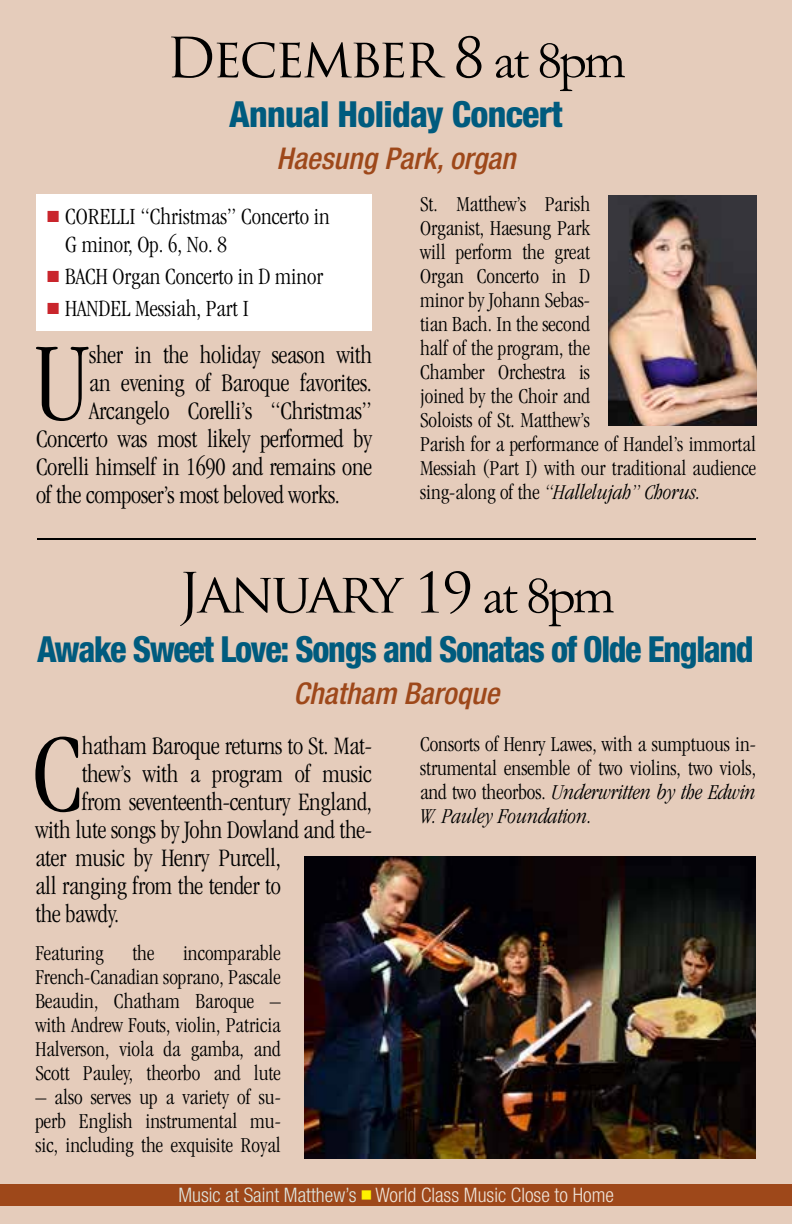
<style>
.page{position:relative;width:792px;height:1224px;background:#e5ccbb}
.page>*{position:absolute;margin:0;border:0;box-sizing:border-box;transform-origin:0 0}
.t1{font:300 condensed 114.8px "Garamond";color:#000}
.t2{font:54px "Trajan Pro";letter-spacing:-.05em;color:#000}
.t3{font:800 condensed 36px "Helvetica Neue LT Pro";letter-spacing:-.04em;color:#005b7e;scale:.95 1}
.t4{font:800 condensed 36px "Helvetica Neue LT Pro";letter-spacing:-.02em;color:#005b7e}
.t5{font:italic 500 condensed 30px "Helvetica Neue LT Pro";color:#9e481a}
.t6{font:300 condensed 26px "Garamond";letter-spacing:-.01em;color:#000}
.t7{font:300 condensed 24px/28px "Garamond";color:#000}
.t8{font:300 condensed 22px/24px "Garamond";color:#000;text-align:justify}
.t9{font:300 condensed 20px "Helvetica Neue LT Pro";color:#efe2d7}
.s1{font-family:"Garamond"}
.s2{color:#c9252c}
.s3{font-style:italic}
.s4{color:#e0e6e0}
</style>
<div class="page">
<div style="left:0;top:1184px;width:792px;height:22px;background:#9e481a"></div>
<div style="left:36px;top:194px;width:336px;height:137px;background:#fff"></div>
<img style="left:608px;top:195px;width:148px;height:230px">
<img style="left:305px;top:857px;width:451px;height:301px">
<hr style="left:37px;top:538px;width:719px;height:2px;background:#000">
<h2 class="t2" style="left:166px;top:23px;width:461px">December 8 <span class="s1">at 8pm</span></h2>
<h3 class="t4" style="left:229px;top:92px;width:335px">Annual Holiday Concert</h3>
<h3 class="t5" style="left:276px;top:141px;width:241px">Haesung Park, organ</h3>
<p class="t7" style="left:65px;top:202px;width:266px;text-indent:-18px"><span class="s2">■</span> CORELLI “Christmas” Concerto in<br>G minor, Op. 6, No. 8</p>
<p class="t7" style="left:47px;top:262px;width:277px"><span class="s2">■</span> BACH Organ Concerto in D minor</p>
<p class="t7" style="left:47px;top:294px;width:203px"><span class="s2">■</span> HANDEL Messiah, Part I</p>
<p class="t8" style="left:420px;top:192px;width:338px;text-align:left">St. Matthew’s Parish<br>Organist, Haesung Park<br>will perform the great<br>Organ Concerto in D<br>minor by Johann Sebas-<br>tian Bach. In the second<br>half of the program, the<br>Chamber Orchestra is<br>joined by the Choir and<br>Soloists of St. Matthew’s<br>Parish for a performance of Handel’s immortal<br>Messiah (Part I) with our traditional audience sing-along of the <span class="s3">“Hallelujah” Chorus.</span></p>
<h1 class="t1" style="left:33px;top:321px;width:59px">U</h1>
<p class="t6" style="left:89px;top:341px;width:284px">sher in the holiday season with</p>
<p class="t6" style="left:89px;top:369px;width:284px">an evening of Baroque favorites.</p>
<p class="t6" style="left:89px;top:397px;width:284px">Arcangelo Corelli’s “Christmas”</p>
<p class="t6" style="left:36px;top:425px;width:338px">Concerto was most likely performed by</p>
<p class="t6" style="left:36px;top:453px;width:337px">Corelli himself in 1690 and remains one</p>
<p class="t6" style="left:36px;top:481px;width:306px">of the composer’s most beloved works.</p>
<h2 class="t2" style="left:178px;top:559px;width:438px">January 19 <span class="s1">at 8pm</span></h2>
<h3 class="t3" style="left:37px;top:627px;width:756px">Awake Sweet Love: Songs and Sonatas of Olde England</h3>
<h3 class="t5" style="left:293px;top:676px;width:208px">Chatham Baroque</h3>
<h1 class="t1" style="left:32px;top:712px;width:53px">C</h1>
<p class="t6" style="left:82px;top:732px;width:292px">hatham Baroque returns to St. Mat-</p>
<p class="t8" style="left:420px;top:732px;width:338px">Consorts of Henry Lawes, with a sumptuous in&shy;strumental ensemble of two violins, two viols, and two theorbos. <span class="s3">Underwritten by the Edwin W. Pauley Foundation.</span></p>
<p class="t6" style="left:82px;top:760px;width:292px">thew’s with a program of music</p>
<p class="t6" style="left:82px;top:788px;width:292px">from seventeenth-century England,</p>
<p class="t6" style="left:35px;top:816px;width:338px">with lute songs by John Dowland and the-</p>
<p class="t6" style="left:35px;top:844px;width:247px">ater music by Henry Purcell,</p>
<p class="t6" style="left:35px;top:872px;width:247px">all ranging from the tender to</p>
<p class="t6" style="left:35px;top:900px;width:85px">the bawdy.</p>
<p class="t8" style="left:35px;top:941px;width:70px">Featuring</p>
<p class="t8" style="left:132px;top:941px;width:23px">the</p>
<p class="t8" style="left:35px;top:941px;width:247px;text-indent:148px">incomparable French-Canadian soprano, Pascale Beaudin, Chatham Baroque – with Andrew Fouts, violin, Patricia Halverson, viola da gamba, and Scott Pauley, theorbo and lute</p>
<p class="t8" style="left:35px;top:1086px;width:247px">– also serves up a variety of su&shy;perb English instrumental mu&shy;sic, including the exquisite Royal</p>
<p class="t9" style="left:178px;top:1184px;width:437px"><span class="s4">Music at Saint Matthew’s</span> <sup>■</sup> World Class Music Close to Home</p>
</div>
